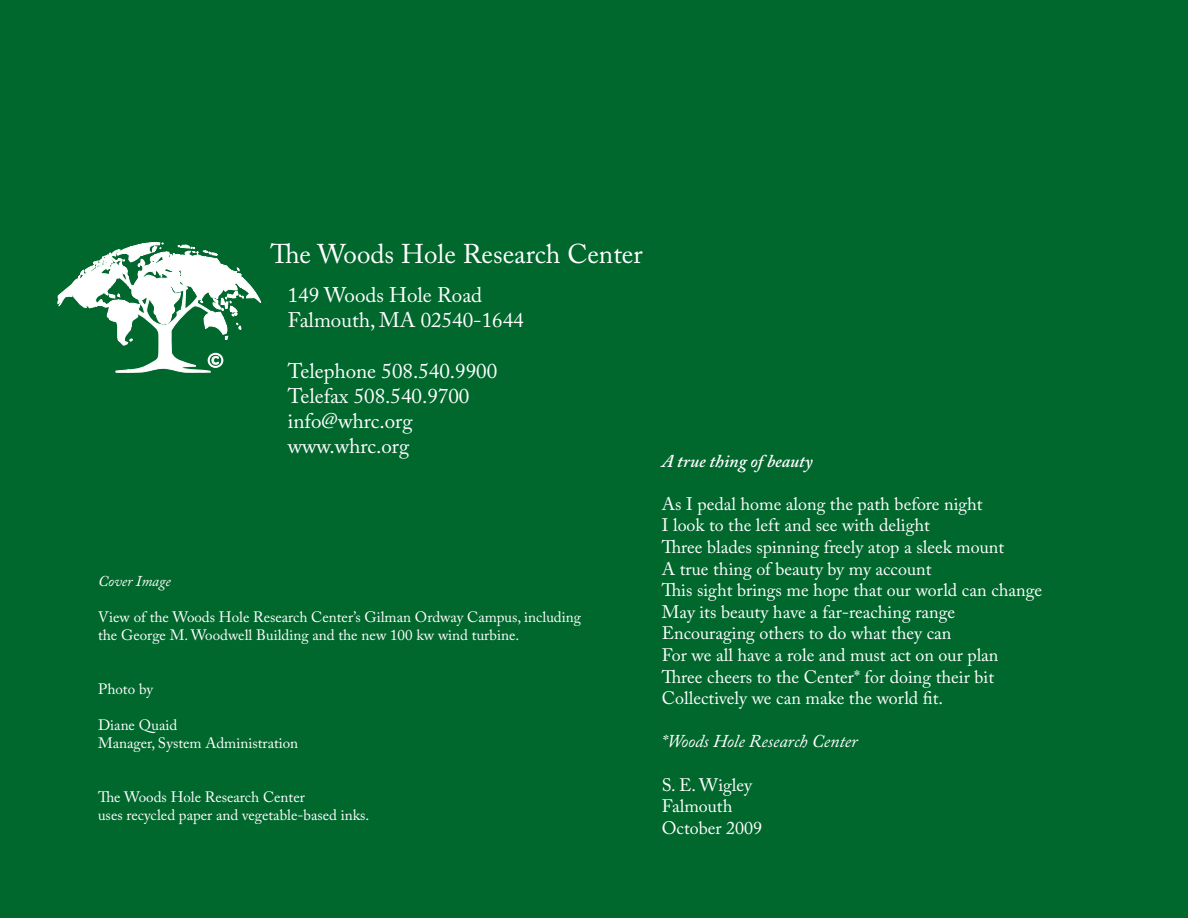
<style>
.page{position:relative;width:1188px;height:918px;background:#00672d}
.page>*{position:absolute;margin:0;border:0;box-sizing:border-box;transform-origin:0 0}
.t1{font:27px "Adobe Caslon Pro";color:#fff}
.t2{font:21px/25.2px "Adobe Caslon Pro";color:#fff}
.t3{font:18px/21.6px "Adobe Caslon Pro";color:#fff}
.t4{font:italic 18px "Adobe Caslon Pro";color:#fff}
.t5{font:italic 600 18px "Adobe Caslon Pro";color:#fff}
.t6{font:16.5px "Tahoma";color:#fff;scale:1.05 1}
.t7{font:15px/18px "Adobe Caslon Pro";color:#fff}
.t8{font:italic 15px "Adobe Caslon Pro";color:#fff}
</style>
<div class="page">
<svg style="left:57px;top:242px;width:204px;height:131px"></svg>
<p class="t6" style="left:208px;top:349px;width:17px">©</p>
<h1 class="t1" style="left:270px;top:238px;width:374px">The Woods Hole Research Center</h1>
<p class="t2" style="left:288px;top:282px;width:238px">149 Woods Hole Road<br>Falmouth, MA 02540-1644</p>
<p class="t2" style="left:288px;top:358px;width:211px">Telephone 508.540.9900<br>Telefax 508.540.9700 info@whrc.org www.whrc.org</p>
<p class="t8" style="left:98px;top:572px;width:74px">Cover Image</p>
<p class="t7" style="left:98px;top:607px;width:484px">View of the Woods Hole Research Center’s Gilman Ordway Campus, including the George M. Woodwell Building and the new 100 kw wind turbine.</p>
<p class="t7" style="left:98px;top:679px;width:56px">Photo by</p>
<p class="t7" style="left:98px;top:715px;width:202px">Diane Quaid<br>Manager, System Administration</p>
<p class="t7" style="left:98px;top:787px;width:273px">The Woods Hole Research Center<br>uses recycled paper and vegetable-based inks.</p>
<p class="t5" style="left:662px;top:450px;width:152px">A true thing of beauty</p>
<p class="t3" style="left:662px;top:493px;width:382px">As I pedal home along the path before night<br>I look to the left and see with delight<br>Three blades spinning freely atop a sleek mount<br>A true thing of beauty by my account<br>This sight brings me hope that our world can change May its beauty have a far-reaching range Encouraging others to do what they can<br>For we all have a role and must act on our plan Three cheers to the Center* for doing their bit Collectively we can make the world fit.</p>
<p class="t4" style="left:662px;top:731px;width:197px">*Woods Hole Research Center</p>
<p class="t3" style="left:662px;top:774px;width:102px">S. E. Wigley<br>Falmouth<br>October 2009</p>
</div>
